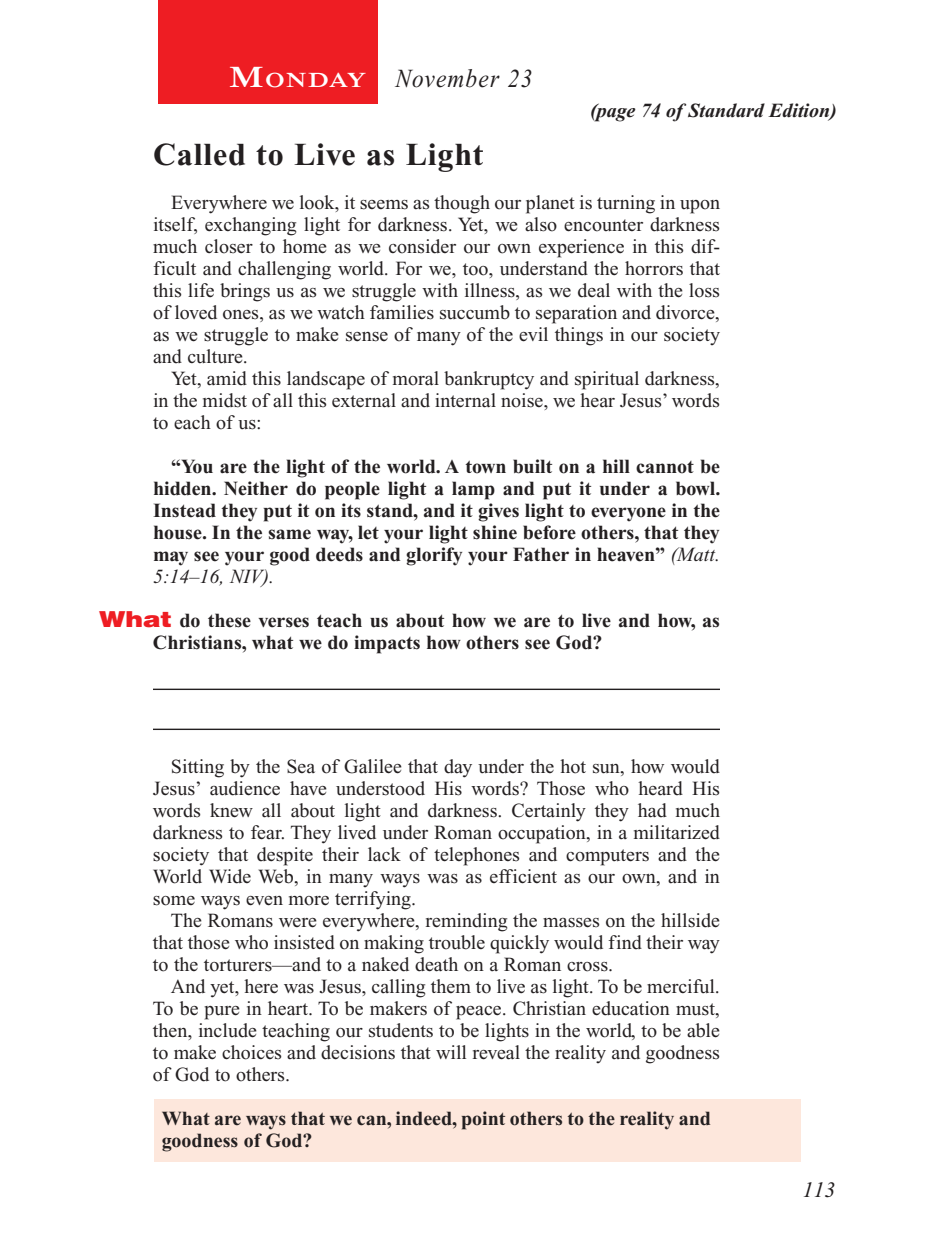
<style>
.page{position:relative;width:936px;height:1260px;background:#fff}
.page>*{position:absolute;margin:0;border:0;box-sizing:border-box;transform-origin:0 0}
.Head{font:700 32px "Times New Roman PS Std";letter-spacing:.025em;color:#231f20}
.Lesson_Dates{font:italic 26px "Times New Roman PS Std";letter-spacing:.05em;color:#231f20;scale:.9 1}
.PageNumbers{font:italic 22px "Times New Roman PS Std";color:#231f20}
.Daily_Header{font:600 21px "Times NRMT Std";letter-spacing:.045em;color:#fff;scale:1.1 1}
.Body{font:20px/22px "Times New Roman PS Std";color:#231f20;text-align:justify}
.Body_SB{font:20px/22px "Times New Roman PS Std";color:#231f20;text-align:justify}
.Body-2{font:700 20px/22px "Times New Roman PS Std";color:#231f20;text-align:justify}
.Question{font:700 20px/22px "Times New Roman PS Std";color:#231f20}
.x-screened_box-text{font:700 20px/22px "Times New Roman PS Std";color:#231f20}
.Page_from_SE{font:italic 700 20px "Times New Roman PS Std";color:#231f20}
.s1{font-size:30px}
.s2{font-weight:400;font-style:italic}
.s3{font-family:"Helvetica LT Std";font-weight:900;font-size:22px;color:#ee1d23}
</style>
<div class="page">
<div style="left:158px;top:0;width:220px;height:103px;background:#ee1d23"></div>
<div style="left:155px;top:1099px;width:646px;height:63px;background:#fde7dc"></div>
<hr style="left:153px;top:689px;width:567px;height:1px;background:#231f20">
<hr style="left:153px;top:729px;width:567px;height:1px;background:#231f20">
<p class="Daily_Header" style="left:229px;top:68px;width:127px"><span class="s1">M</span>ONDAY</p>
<p class="Lesson_Dates" style="left:396px;top:65px;width:154px">November 23</p>
<p class="Page_from_SE" style="left:590px;top:100px;width:248px">(page 74 of Standard Edition)</p>
<p class="Head" style="left:153px;top:136px;width:332px">Called to Live as Light</p>
<p class="Body" style="left:153px;top:191px;width:569px;text-indent:18px">Everywhere we look, it seems as though our planet is turning in upon itself, exchanging light for darkness. Yet, we also encounter darkness much closer to home as we consider our own experience in this dif&shy;ficult and challenging world. For we, too, understand the horrors that this life brings us as we struggle with illness, as we deal with the loss of loved ones, as we watch families succumb to separation and divorce, as we struggle to make sense of many of the evil things in our society and culture.</p>
<p class="Body" style="left:153px;top:367px;width:569px;text-indent:18px">Yet, amid this landscape of moral bankruptcy and spiritual darkness, in the midst of all this external and internal noise, we hear Jesus’ words to each of us:</p>
<p class="Body-2" style="left:153px;top:455px;width:569px;text-indent:18px">“You are the light of the world. A town built on a hill cannot be hidden. Neither do people light a lamp and put it under a bowl.<br>Instead they put it on its stand, and it gives light to everyone in the house. In the same way, let your light shine before others, that they may see your good deeds and glorify your Father in heaven” <span class="s2">(Matt.<br>5:14–16, NIV).</span></p>
<p class="Question" style="left:153px;top:609px;width:569px;text-indent:-54px"><span class="s3">What</span> do these verses teach us about how we are to live and how, as<br>Christians, what we do impacts how others see God?</p>
<p class="Body_SB" style="left:153px;top:755px;width:569px;text-indent:18px">Sitting by the Sea of Galilee that day under the hot sun, how would Jesus’ audience have understood His words? Those who heard His words knew all about light and darkness. Certainly they had much darkness to fear. They lived under Roman occupation, in a militarized society that despite their lack of telephones and computers and the World Wide Web, in many ways was as efficient as our own, and in some ways even more terrifying.</p>
<p class="Body" style="left:153px;top:909px;width:569px;text-indent:18px">The Romans were everywhere, reminding the masses on the hillside that those who insisted on making trouble quickly would find their way to the torturers—and to a naked death on a Roman cross.</p>
<p class="Body" style="left:153px;top:975px;width:569px;text-indent:18px">And yet, here was Jesus, calling them to live as light. To be merciful.<br>To be pure in heart. To be makers of peace. Christian education must, then, include teaching our students to be lights in the world, to be able to make choices and decisions that will reveal the reality and goodness of God to others.</p>
<p class="x-screened_box-text" style="left:162px;top:1107px;width:551px">What are ways that we can, indeed, point others to the reality and goodness of God?</p>
<p class="PageNumbers" style="left:802px;top:1178px;width:34px">113</p>
</div>
